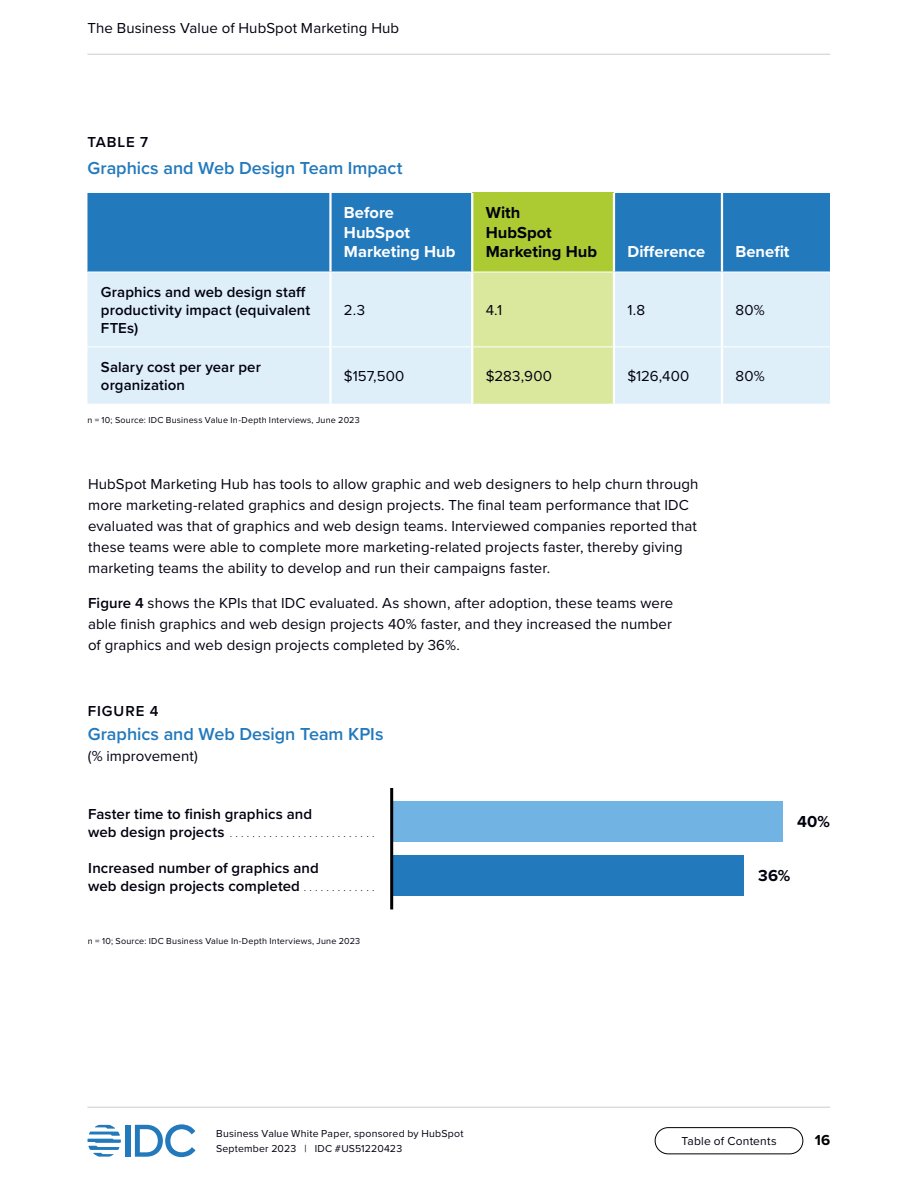
<style>
.page{position:relative;width:918px;height:1188px;background:#fff}
.page>*{position:absolute;margin:0;border:0;box-sizing:border-box;transform-origin:0 0}
.Table_-_Heading{font:600 18px "Proxima Nova";letter-spacing:-.005em;color:#2279bc}
.Figure___Heading{font:600 18px "Proxima Nova";letter-spacing:-.005em;color:#2279bc}
.Table_-_Column_title__left_align{font:700 16.5px/19.5px "Proxima Nova";color:#fff}
.Table___Column_title_highlighted{font:700 16.5px/19.5px "Proxima Nova";letter-spacing:.005em;color:#01010f}
.Figure___Value_black__left_align{font:700 16.5px "Proxima Nova";color:#01010f}
.Figure___Data_reference{font:15px/21px "Proxima Nova";letter-spacing:.005em;color:#01010f}
.Figure___Label__left_align{font:600 15px/18px "Proxima Nova";letter-spacing:.005em;color:#01010f}
.Table___Row_title{font:600 15px/18px "Proxima Nova";letter-spacing:.005em;color:#01010f}
.Table_-_Text__left_align{font:15px "Proxima Nova";letter-spacing:.01em;color:#01010f}
.Figure___Identifier{font:600 15px "Proxima Nova";letter-spacing:.06em;color:#01010f}
.Table_-_Identifier{font:600 15px "Proxima Nova";letter-spacing:.055em;color:#01010f}
.t1{font:700 15px "Proxima Nova";color:#000}
.t2{font:12px "Proxima Nova";letter-spacing:.015em;color:#01010f}
.t3{font:10.5px/15px "Proxima Nova";letter-spacing:.02em;color:#01010f}
.Table_-_Notes_and_sources{font:9px "Proxima Nova";letter-spacing:.025em;color:#01010f}
.Figure___Label__left_align-2{font:600 7.5px "Proxima Nova";color:#01010f}
.s1{font-weight:600}
.s2{font-size:15px}
.s3{font-size:7.5px}
</style>
<div class="page">
<div style="left:126px;top:1125px;width:5px;height:32px;background:#2279bc"></div>
<svg style="left:135px;top:1124px;width:60px;height:33px"></svg>
<svg style="left:87px;top:1125px;width:34px;height:32px"></svg>
<div style="left:655px;top:1127px;width:148px;height:27px;border:1px solid #000;border-radius:13px"></div>
<hr style="left:87px;top:54px;width:743px;height:1px;background:#ccc">
<hr style="left:87px;top:1107px;width:743px;height:1px;background:#ccc">
<div style="left:87px;top:193px;width:743px;height:79px;background:#2279bc"></div>
<div style="left:472px;top:193px;width:142px;height:79px;background:#accb32"></div>
<div style="left:87px;top:273px;width:743px;height:131px;background:#dfeffa"></div>
<div style="left:473px;top:273px;width:140px;height:131px;background:#d9e89c"></div>
<hr style="left:721px;top:272px;width:2px;height:74px;background:#fff">
<hr style="left:721px;top:347px;width:2px;height:57px;background:#fff">
<hr style="left:473px;top:346px;width:140px;height:1px;background:#fff">
<hr style="left:615px;top:346px;width:107px;height:1px;background:#fff">
<hr style="left:722px;top:346px;width:108px;height:1px;background:#fff">
<hr style="left:87px;top:346px;width:242px;height:1px;background:#fff">
<hr style="left:332px;top:346px;width:139px;height:1px;background:#fff">
<hr style="left:329px;top:193px;width:3px;height:79px;background:#fff">
<hr style="left:721px;top:193px;width:2px;height:79px;background:#fff">
<hr style="left:471px;top:193px;width:2px;height:79px;background:#fff">
<hr style="left:613px;top:193px;width:2px;height:79px;background:#fff">
<hr style="left:329px;top:272px;width:3px;height:75px;background:#fff">
<hr style="left:329px;top:347px;width:3px;height:57px;background:#fff">
<hr style="left:471px;top:272px;width:2px;height:75px;background:#fff">
<hr style="left:613px;top:272px;width:2px;height:75px;background:#fff">
<hr style="left:471px;top:347px;width:2px;height:57px;background:#fff">
<hr style="left:613px;top:347px;width:2px;height:57px;background:#fff">
<div style="left:392px;top:855px;width:352px;height:41px;background:#2279bc"></div>
<div style="left:392px;top:801px;width:391px;height:41px;background:#71b3e2"></div>
<hr style="left:390px;top:788px;width:3px;height:121px;background:#000">
<p class="Figure___Data_reference" style="left:87px;top:17px;width:313px">The Business Value of HubSpot Marketing Hub</p>
<p class="Table_-_Identifier" style="left:87px;top:131px;width:62px">TABLE 7</p>
<p class="Table_-_Heading" style="left:87px;top:155px;width:317px">Graphics and Web Design Team Impact</p>
<p class="Table_-_Column_title__left_align" style="left:344px;top:202px;width:113px">Before<br>HubSpot<br>Marketing Hub</p>
<p class="Table___Column_title_highlighted" style="left:486px;top:202px;width:113px">With<br>HubSpot<br>Marketing Hub</p>
<p class="Table_-_Column_title__left_align" style="left:627px;top:241px;width:79px">Difference</p>
<p class="Table_-_Column_title__left_align" style="left:735px;top:241px;width:56px">Benefit</p>
<p class="Table___Row_title" style="left:101px;top:283px;width:211px">Graphics and web design staff productivity impact (equivalent<br>FTEs)</p>
<p class="Table_-_Text__left_align" style="left:344px;top:299px;width:23px">2.3</p>
<p class="Table_-_Text__left_align" style="left:486px;top:299px;width:18px">4.1</p>
<p class="Table_-_Text__left_align" style="left:627px;top:299px;width:19px">1.8</p>
<p class="Table_-_Text__left_align" style="left:735px;top:299px;width:31px">80%</p>
<p class="Table___Row_title" style="left:101px;top:358px;width:161px">Salary cost per year per organization</p>
<p class="Table_-_Text__left_align" style="left:344px;top:365px;width:62px">$157,500</p>
<p class="Table_-_Text__left_align" style="left:486px;top:365px;width:68px">$283,900</p>
<p class="Table_-_Text__left_align" style="left:627px;top:365px;width:63px">$126,400</p>
<p class="Table_-_Text__left_align" style="left:735px;top:365px;width:31px">80%</p>
<p class="Table_-_Notes_and_sources" style="left:87px;top:413px;width:274px">n = 10; Source: IDC Business Value In-Depth Interviews, June 2023</p>
<p class="Figure___Data_reference" style="left:88px;top:473px;width:612px">HubSpot Marketing Hub has tools to allow graphic and web designers to help churn through more marketing-related graphics and design projects. The final team performance that IDC evaluated was that of graphics and web design teams. Interviewed companies reported that these teams were able to complete more marketing-related projects faster, thereby giving marketing teams the ability to develop and run their campaigns faster.</p>
<p class="Figure___Data_reference" style="left:88px;top:592px;width:587px;text-align:justify"><span class="s1">Figure 4</span> shows the KPIs that IDC evaluated. As shown, after adoption, these teams were able finish graphics and web design projects 40% faster, and they increased the number of graphics and web design projects completed by 36%.</p>
<p class="Figure___Identifier" style="left:88px;top:700px;width:72px">FIGURE 4</p>
<p class="Figure___Heading" style="left:88px;top:721px;width:297px">Graphics and Web Design Team KPIs</p>
<p class="Figure___Data_reference" style="left:88px;top:745px;width:112px">(% improvement)</p>
<p class="Figure___Label__left_align" style="left:88px;top:804px;width:225px">Faster time to finish graphics and</p>
<p class="Figure___Label__left_align-2" style="left:88px;top:829px;width:288px"><span class="s2">web design projects</span> . . . . . . . . . . . . . . . . . . . . . . . . . .</p>
<p class="Figure___Label__left_align" style="left:88px;top:858px;width:288px">Increased number of graphics and<br>web design projects completed <span class="s3">. . . . . . . . . . . . .</span></p>
<p class="Table_-_Notes_and_sources" style="left:88px;top:934px;width:274px">n = 10; Source: IDC Business Value In-Depth Interviews, June 2023</p>
<p class="t3" style="left:216px;top:1126px;width:249px">Business Value White Paper, sponsored by HubSpot<br>September 2023 | IDC #US51220423</p>
<p class="Figure___Value_black__left_align" style="left:797px;top:809px;width:34px">40%</p>
<p class="Figure___Value_black__left_align" style="left:758px;top:863px;width:33px">36%</p>
<p class="t2" style="left:681px;top:1132px;width:97px">Table of Contents</p>
<p class="t1" style="left:815px;top:1129px;width:17px">16</p>
</div>
